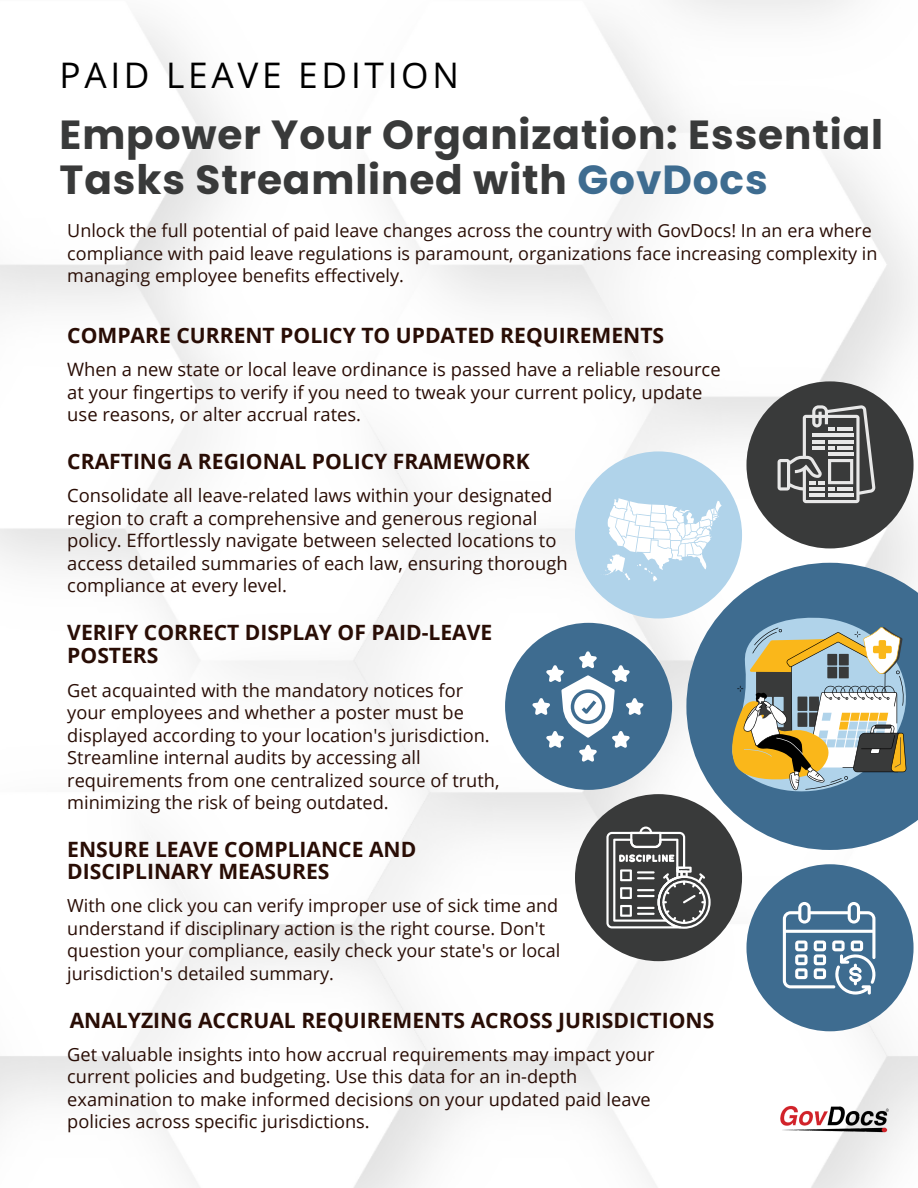
<style>
.page{position:relative;width:918px;height:1188px;background:#fff}
.page>*{position:absolute;margin:0;border:0;box-sizing:border-box;transform-origin:0 0}
.t1{font:700 40.65px/45px "Poppins";letter-spacing:.02em;color:#393a3a}
.t2{font:35.25px "Open Sans";letter-spacing:.105em;color:#000}
.t3{font:700 21.15px/22.5px "Open Sans";color:#290d05}
.t4{font:18.45px/22.5px "Open Sans";color:#290d05}
.t5{font:18.15px/22.5px "Open Sans";color:#290d05}
.t6{font:18px/22.5px "Open Sans";color:#290d05}
.s1{color:#3e6c90}
</style>
<div class="page">
<img style="left:0;top:0;width:918px;height:1188px">
<img style="left:779px;top:1105px;width:114px;height:27px">
<svg style="left:686px;top:563px;width:232px;height:287px;fill:#3e6c90"></svg>
<div style="left:505px;top:623px;width:167px;height:167px;background:#3e6c90;border-radius:50%"></div>
<div style="left:575px;top:794px;width:167px;height:167px;background:#393a3a;border-radius:50%"></div>
<div style="left:746px;top:864px;width:168px;height:167px;background:#3e6c90;border-radius:50%"></div>
<div style="left:746px;top:381px;width:168px;height:167px;background:#393a3a;border-radius:50%"></div>
<div style="left:575px;top:451px;width:167px;height:168px;background:#b0d3ea;border-radius:50%"></div>
<svg style="left:778px;top:405px;width:97px;height:98px"></svg>
<svg style="left:605px;top:498px;width:117px;height:83px"></svg>
<svg style="left:606px;top:827px;width:105px;height:102px"></svg>
<svg style="left:783px;top:902px;width:93px;height:92px"></svg>
<svg style="left:532px;top:651px;width:112px;height:111px"></svg>
<svg style="left:727px;top:616px;width:187px;height:181px;background:#949d8f"></svg>
<h3 class="t2" style="left:59px;top:51px;width:401px">PAID LEAVE EDITION</h3>
<p class="t1" style="left:59px;top:113px;width:825px">Empower Your Organization: Essential<br>Tasks Streamlined with <span class="s1">GovDocs</span></p>
<h1 class="t6" style="left:67px;top:219px;width:812px">Unlock the full potential of paid leave changes across the country with GovDocs! In an era where compliance with paid leave regulations is paramount, organizations face increasing complexity in managing employee benefits effectively.</h1>
<h3 class="t3" style="left:67px;top:324px;width:598px">COMPARE CURRENT POLICY TO UPDATED REQUIREMENTS</h3>
<p class="t4" style="left:67px;top:358px;width:655px">When a new state or local leave ordinance is passed have a reliable resource at your fingertips to verify if you need to tweak your current policy, update use reasons, or alter accrual rates.</p>
<p class="t3" style="left:67px;top:450px;width:464px">CRAFTING A REGIONAL POLICY FRAMEWORK</p>
<p class="t4" style="left:67px;top:484px;width:502px">Consolidate all leave-related laws within your designated region to craft a comprehensive and generous regional policy. Effortlessly navigate between selected locations to access detailed summaries of each law, ensuring thorough compliance at every level.</p>
<p class="t3" style="left:67px;top:621px;width:427px">VERIFY CORRECT DISPLAY OF PAID-LEAVE<br>POSTERS</p>
<p class="t5" style="left:67px;top:678px;width:434px">Get acquainted with the mandatory notices for your employees and whether a poster must be displayed according to your location's jurisdiction.<br>Streamline internal audits by accessing all requirements from one centralized source of truth, minimizing the risk of being outdated.</p>
<h3 class="t3" style="left:67px;top:837px;width:351px">ENSURE LEAVE COMPLIANCE AND<br>DISCIPLINARY MEASURES</h3>
<p class="t6" style="left:67px;top:894px;width:494px">With one click you can verify improper use of sick time and understand if disciplinary action is the right course. Don't question your compliance, easily check your state's or local jurisdiction's detailed summary.</p>
<p class="t3" style="left:70px;top:1008px;width:646px">ANALYZING ACCRUAL REQUIREMENTS ACROSS JURISDICTIONS</p>
<p class="t5" style="left:67px;top:1042px;width:589px">Get valuable insights into how accrual requirements may impact your current policies and budgeting. Use this data for an in-depth examination to make informed decisions on your updated paid leave policies across specific jurisdictions.</p>
</div>
